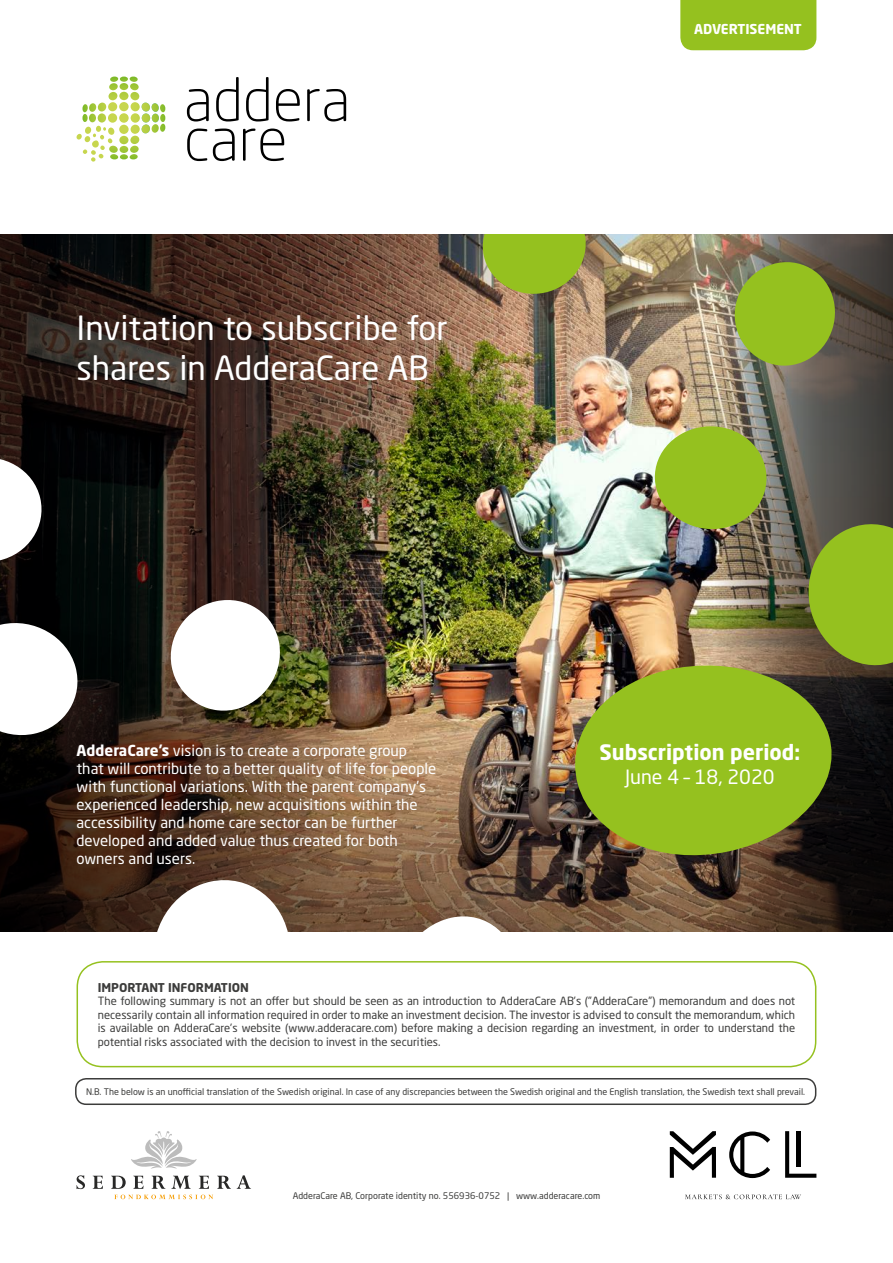
<style>
.page{position:relative;width:893px;height:1263px;background:#fff}
.page>*{position:absolute;margin:0;border:0;box-sizing:border-box;transform-origin:0 0}
.t1{font:33px/39.6px "Neo Sans W1 G";color:#fff}
.t2{font:700 21px "Neo Sans W1 G";color:#fff}
.t3{font:19.5px "Neo Sans W1 G";color:#fff}
.t4{font:15px/18px "Neo Sans W1 G";color:#fff}
.t5{font:700 13.5px "Neo Sans W1 G";color:#fff}
.t6{font:700 12px "Neo Sans W1 G";color:#3c3c3b}
.t7{font:11.25px/13.5px "Neo Sans W1 G";color:#3c3c3b;text-align:justify}
.t8{font:9px "Neo Sans W1 G";color:#3c3c3b}
.s1{font-weight:700}
</style>
<div class="page">
<img style="left:567px;top:234px;width:62px;height:324px">
<img style="left:0;top:234px;width:567px;height:324px">
<img style="left:629px;top:234px;width:264px;height:324px">
<img style="left:0;top:558px;width:893px;height:373px">
<svg style="left:131px;top:1131px;width:66px;height:38px"></svg>
<svg style="left:77px;top:1175px;width:8px;height:14px"></svg>
<svg style="left:93px;top:1176px;width:10px;height:13px"></svg>
<svg style="left:237px;top:1175px;width:14px;height:14px"></svg>
<svg style="left:111px;top:1176px;width:120px;height:23px"></svg>
<svg style="left:799px;top:514px;width:94px;height:161px;background:#819c28"></svg>
<img style="left:475px;top:234px;width:118px;height:67px">
<svg style="left:727px;top:255px;width:115px;height:118px;background:#879e38"></svg>
<img style="left:647px;top:419px;width:127px;height:117px">
<svg style="left:147px;top:873px;width:148px;height:59px"></svg>
<svg style="left:390px;top:910px;width:130px;height:22px"></svg>
<svg style="left:0;top:452px;width:47px;height:115px"></svg>
<svg style="left:166px;top:595px;width:118px;height:121px"></svg>
<svg style="left:0;top:617px;width:84px;height:123px"></svg>
<svg style="left:187px;top:89px;width:22px;height:32px"></svg>
<svg style="left:216px;top:77px;width:23px;height:44px"></svg>
<svg style="left:246px;top:77px;width:23px;height:44px"></svg>
<svg style="left:276px;top:89px;width:24px;height:32px"></svg>
<svg style="left:307px;top:89px;width:39px;height:32px"></svg>
<svg style="left:187px;top:129px;width:20px;height:32px"></svg>
<svg style="left:213px;top:129px;width:22px;height:32px"></svg>
<svg style="left:243px;top:129px;width:41px;height:32px"></svg>
<svg style="left:77px;top:77px;width:88px;height:85px"></svg>
<img style="left:563px;top:656px;width:280px;height:210px">
<div style="left:77px;top:961px;width:739px;height:106px;border:2px solid #95c11f;border-radius:26px"></div>
<svg style="left:685px;top:1194px;width:116px;height:5px"></svg>
<svg style="left:670px;top:1131px;width:46px;height:47px"></svg>
<svg style="left:729px;top:1131px;width:41px;height:47px"></svg>
<svg style="left:785px;top:1131px;width:31px;height:47px"></svg>
<div style="left:680px;top:0;width:136px;height:50px;background:#95c11f"></div>
<div style="left:75px;top:1078px;width:741px;height:27px;border:2px solid #3c3c3b;border-radius:10px"></div>
<h1 class="t1" style="left:77px;top:307px;width:373px">Invitation to subscribe for shares in AdderaCare AB</h1>
<p class="t4" style="left:77px;top:741px;width:361px"><span class="s1">AdderaCare’s</span> vision is to create a corporate group that will contribute to a better quality of life for people with functional variations. With the parent company’s experienced leadership, new acquisitions within the accessibility and home care sector can be further developed and added value thus created for both owners and users.</p>
<p class="t5" style="left:694px;top:20px;width:109px">ADVERTISEMENT</p>
<h2 class="t2" style="left:600px;top:739px;width:202px">Subscription period:</h2>
<h3 class="t3" style="left:625px;top:764px;width:151px">June 4 – 18, 2020</h3>
<p class="t6" style="left:98px;top:979px;width:153px">IMPORTANT INFORMATION</p>
<p class="t7" style="left:98px;top:994px;width:699px">The following summary is not an offer but should be seen as an introduction to AdderaCare AB’s (”AdderaCare”) memorandum and does not necessarily contain all information required in order to make an investment decision. The investor is advised to consult the memorandum, which is available on AdderaCare’s website (www.adderacare.com) before making a decision regarding an investment, in order to understand the potential risks associated with the decision to invest in the securities.</p>
<p class="t8" style="left:86px;top:1086px;width:721px">N.B. The below is an unofficial translation of the Swedish original. In case of any discrepancies between the Swedish original and the English translation, the Swedish text shall prevail.</p>
<p class="t8" style="left:293px;top:1190px;width:309px">AdderaCare AB, Corporate identity no. 556936-0752 | www.adderacare.com</p>
</div>
